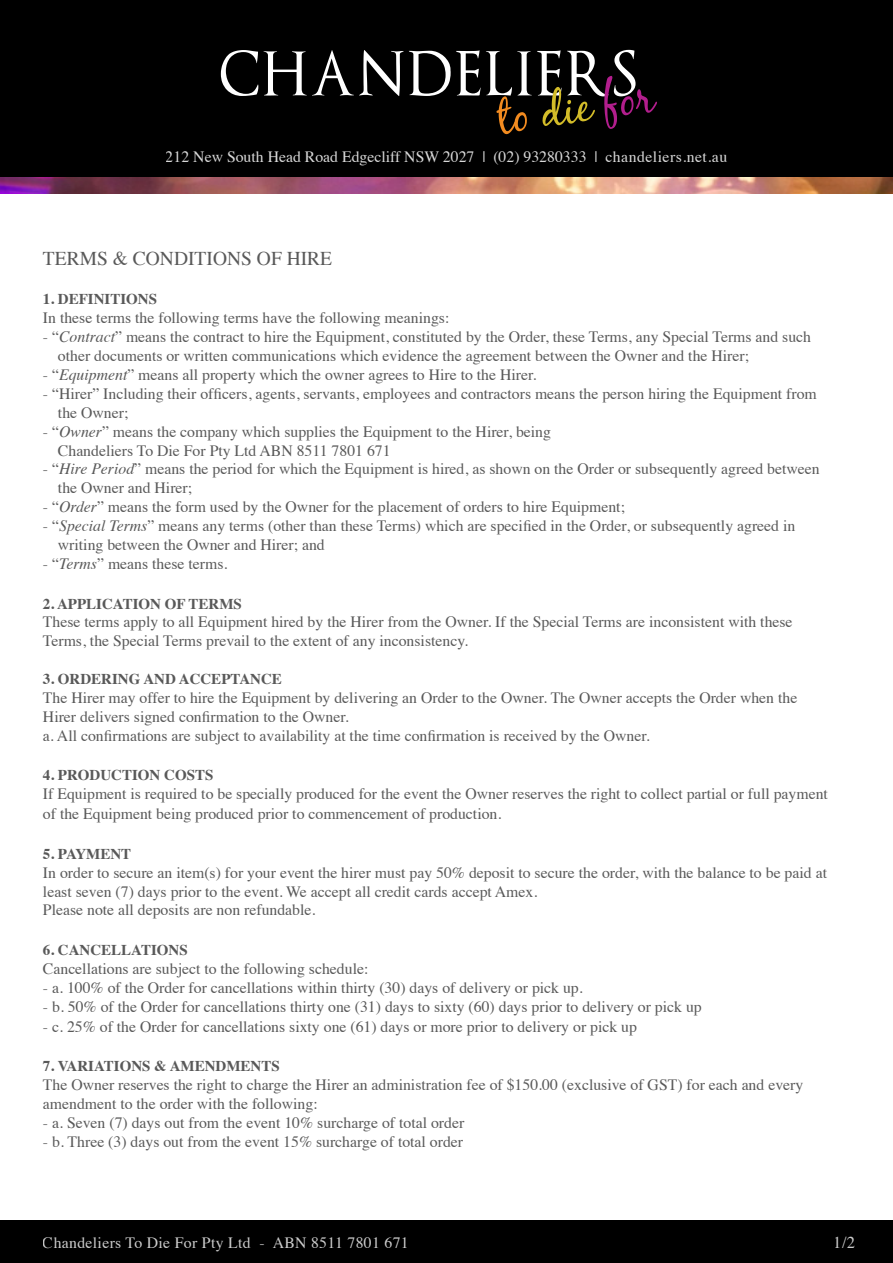
<style>
.page{position:relative;width:893px;height:1263px;background:#fff}
.page>*{position:absolute;margin:0;border:0;box-sizing:border-box;transform-origin:0 0}
.t1{font:60px "Optimus Princeps";letter-spacing:.05em;color:#fff;scale:.94 1}
.t2{font:19.5px "Times";color:#595959}
.t3{font:16.5px "Times";color:#fff}
.t4{font:15.75px/18.9px "Times";color:#595959}
.t5{font:15.75px "Times";color:#fff}
.t6{font:15.75px "Times";letter-spacing:.02em;color:#fff}
.t7{font:700 15px "Times";color:#595959}
.s1{font-style:italic}
</style>
<div class="page">
<div style="left:0;top:1221px;width:892px;height:42px;background:#000"></div>
<div style="left:0;top:0;width:893px;height:179px;background:#000"></div>
<svg style="left:496px;top:96px;width:31px;height:38px"></svg>
<svg style="left:542px;top:87px;width:53px;height:39px"></svg>
<svg style="left:604px;top:76px;width:53px;height:53px"></svg>
<img style="left:0;top:177px;width:893px;height:16px">
<p class="t1" style="left:220px;top:44px;width:445px">CHANDELIERS</p>
<p class="t5" style="left:166px;top:142px;width:563px">212 New South Head Road Edgecliff NSW 2027 | (02) 93280333 | chandeliers.net.au</p>
<p class="t2" style="left:43px;top:240px;width:291px">TERMS &amp; CONDITIONS OF HIRE</p>
<p class="t7" style="left:43px;top:285px;width:116px">1. DEFINITIONS</p>
<p class="t4" style="left:43px;top:307px;width:408px">In these terms the following terms have the following meanings:</p>
<p class="t4" style="left:58px;top:326px;width:755px;text-indent:-15px">- “<span class="s1">Contract</span>” means the contract to hire the Equipment, constituted by the Order, these Terms, any Special Terms and such other documents or written communications which evidence the agreement between the Owner and the Hirer;</p>
<p class="t4" style="left:43px;top:364px;width:495px">- “<span class="s1">Equipment</span>” means all property which the owner agrees to Hire to the Hirer.</p>
<p class="t4" style="left:58px;top:383px;width:760px;text-indent:-15px">- “Hirer” Including their officers, agents, servants, employees and contractors means the person hiring the Equipment from the Owner;</p>
<p class="t4" style="left:43px;top:420px;width:510px">- “<span class="s1">Owner</span>” means the company which supplies the Equipment to the Hirer, being</p>
<p class="t4" style="left:58px;top:439px;width:334px">Chandeliers To Die For Pty Ltd ABN 8511 7801 671</p>
<p class="t4" style="left:58px;top:458px;width:763px;text-indent:-15px">- “<span class="s1">Hire Period</span>” means the period for which the Equipment is hired, as shown on the Order or subsequently agreed between the Owner and Hirer;</p>
<p class="t4" style="left:43px;top:496px;width:584px">- “<span class="s1">Order</span>” means the form used by the Owner for the placement of orders to hire Equipment;</p>
<p class="t4" style="left:58px;top:515px;width:739px;text-indent:-15px">- “<span class="s1">Special Terms</span>” means any terms (other than these Terms) which are specified in the Order, or subsequently agreed in writing between the Owner and Hirer; and</p>
<p class="t4" style="left:43px;top:553px;width:186px">- “<span class="s1">Terms</span>” means these terms.</p>
<p class="t7" style="left:43px;top:589px;width:200px">2. APPLICATION OF TERMS</p>
<p class="t4" style="left:43px;top:611px;width:751px">These terms apply to all Equipment hired by the Hirer from the Owner. If the Special Terms are inconsistent with these<br>Terms, the Special Terms prevail to the extent of any inconsistency.</p>
<p class="t7" style="left:43px;top:665px;width:240px">3. ORDERING AND ACCEPTANCE</p>
<p class="t4" style="left:43px;top:687px;width:756px">The Hirer may offer to hire the Equipment by delivering an Order to the Owner. The Owner accepts the Order when the<br>Hirer delivers signed confirmation to the Owner.</p>
<p class="t4" style="left:43px;top:725px;width:608px">a. All confirmations are subject to availability at the time confirmation is received by the Owner.</p>
<p class="t7" style="left:43px;top:761px;width:172px">4. PRODUCTION COSTS</p>
<p class="t4" style="left:43px;top:783px;width:786px;line-height:19.8px">If Equipment is required to be specially produced for the event the Owner reserves the right to collect partial or full payment of the Equipment being produced prior to commencement of production.</p>
<p class="t7" style="left:43px;top:839px;width:90px">5. PAYMENT</p>
<p class="t4" style="left:43px;top:861px;width:786px">In order to secure an item(s) for your event the hirer must pay 50% deposit to secure the order, with the balance to be paid at least seven (7) days prior to the event. We accept all credit cards accept Amex.</p>
<p class="t4" style="left:43px;top:899px;width:274px">Please note all deposits are non refundable.</p>
<p class="t7" style="left:43px;top:936px;width:146px">6. CANCELLATIONS</p>
<p class="t4" style="left:43px;top:958px;width:327px">Cancellations are subject to the following schedule:</p>
<p class="t4" style="left:43px;top:977px;width:541px">- a. 100% of the Order for cancellations within thirty (30) days of delivery or pick up.</p>
<p class="t4" style="left:43px;top:996px;width:660px">- b. 50% of the Order for cancellations thirty one (31) days to sixty (60) days prior to delivery or pick up</p>
<p class="t4" style="left:43px;top:1015px;width:595px">- c. 25% of the Order for cancellations sixty one (61) days or more prior to delivery or pick up</p>
<p class="t7" style="left:43px;top:1052px;width:238px">7. VARIATIONS &amp; AMENDMENTS</p>
<p class="t4" style="left:43px;top:1074px;width:762px">The Owner reserves the right to charge the Hirer an administration fee of $150.00 (exclusive of GST) for each and every amendment to the order with the following:</p>
<p class="t4" style="left:43px;top:1112px;width:423px">- a. Seven (7) days out from the event 10% surcharge of total order</p>
<p class="t4" style="left:43px;top:1131px;width:422px">- b. Three (3) days out from the event 15% surcharge of total order</p>
<p class="t6" style="left:43px;top:1228px;width:367px">Chandeliers To Die For Pty Ltd - ABN 8511 7801 671</p>
<p class="t3" style="left:834px;top:1227px;width:23px">1/2</p>
</div>
